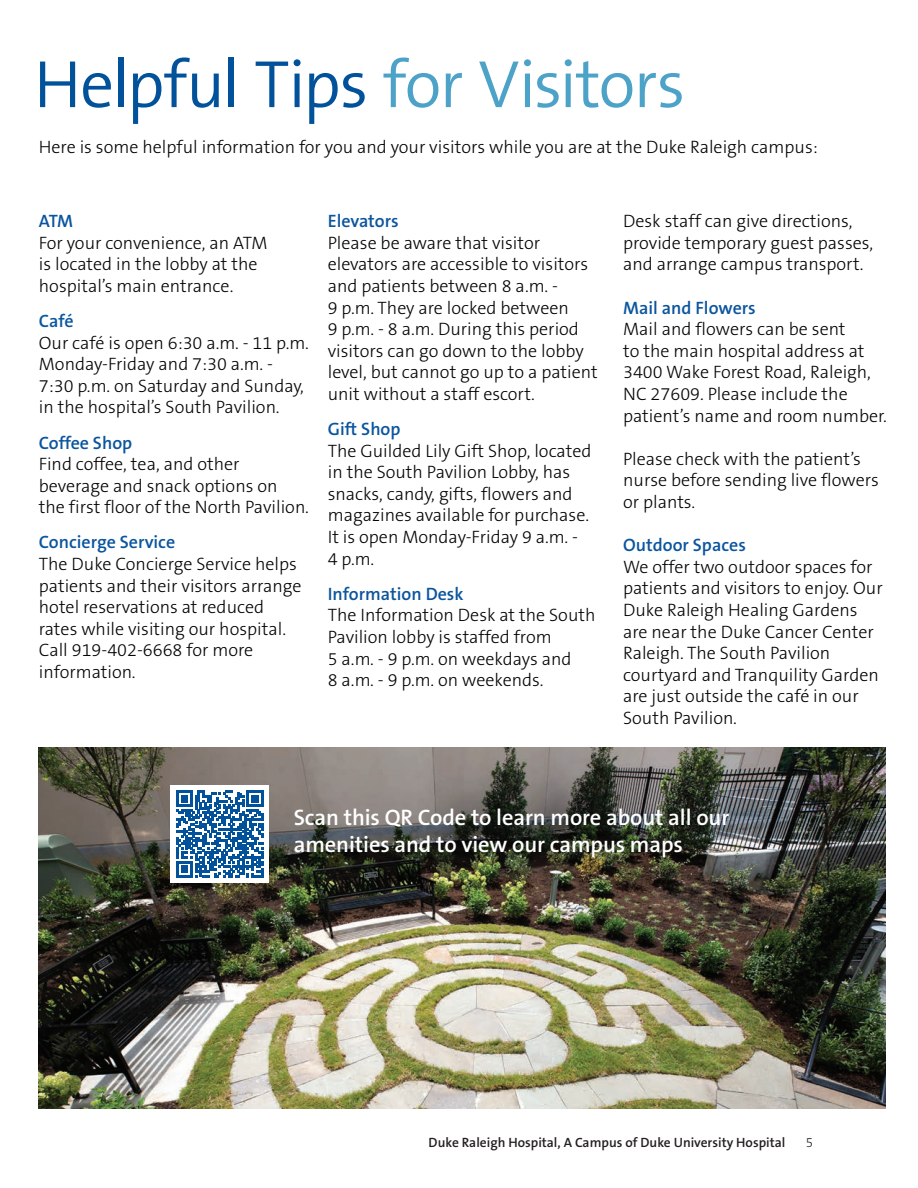
<style>
.page{position:relative;width:918px;height:1188px;background:#fff}
.page>*{position:absolute;margin:0;border:0;box-sizing:border-box;transform-origin:0 0}
.t1{font:300 67.5px "The Sans B W4";letter-spacing:-.025em;color:#01529a}
.t2{font:600 22.5px/27px "The Sans B W6";letter-spacing:-.005em;color:#fff}
.t3{font:300 18px/21.6px "The Sans B W3";color:#040503}
.t4{font:600 18px "The Sans B W6";color:#0b559e}
.t5{font:600 18px "The Sans B W6";color:#0a57a0}
.t6{font:600 13.5px "The Sans B W6";color:#231f20}
.t7{font:300 13.5px "The Sans B W3";color:#231f20}
.s1{color:#4da2c8}
</style>
<div class="page">
<img style="left:39px;top:748px;width:847px;height:361px">
<div style="left:171px;top:785px;width:98px;height:98px;background:#fff"></div>
<svg style="left:176px;top:790px;width:87px;height:87px"></svg>
<h2 class="t1" style="left:34px;top:41px;width:653px">Helpful Tips <span class="s1">for Visitors</span></h2>
<p class="t3" style="left:39px;top:136px;width:780px">Here is some helpful information for you and your visitors while you are at the Duke Raleigh campus:</p>
<h3 class="t4" style="left:39px;top:210px;width:36px">ATM</h3>
<p class="t3" style="left:39px;top:232px;width:230px">For your convenience, an ATM is located in the lobby at the hospital’s main entrance.</p>
<h3 class="t5" style="left:39px;top:309px;width:36px">Café</h3>
<p class="t3" style="left:39px;top:332px;width:271px">Our café is open 6:30 a.m. - 11 p.m.<br>Monday-Friday and 7:30 a.m. -<br>7:30 p.m. on Saturday and Sunday, in the hospital’s South Pavilion.</p>
<h3 class="t4" style="left:39px;top:431px;width:95px">Coffee Shop</h3>
<p class="t3" style="left:39px;top:453px;width:271px">Find coffee, tea, and other beverage and snack options on<br>the first floor of the North Pavilion.</p>
<h3 class="t4" style="left:39px;top:531px;width:138px">Concierge Service</h3>
<p class="t3" style="left:39px;top:553px;width:264px">The Duke Concierge Service helps patients and their visitors arrange hotel reservations at reduced rates while visiting our hospital.<br>Call 919-402-6668 for more information.</p>
<h3 class="t4" style="left:328px;top:210px;width:72px">Elevators</h3>
<p class="t3" style="left:328px;top:232px;width:271px">Please be aware that visitor elevators are accessible to visitors and patients between 8 a.m. -<br>9 p.m. They are locked between<br>9 p.m. - 8 a.m. During this period visitors can go down to the lobby level, but cannot go up to a patient unit without a staff escort.</p>
<h3 class="t4" style="left:328px;top:417px;width:74px">Gift Shop</h3>
<p class="t3" style="left:328px;top:440px;width:265px">The Guilded Lily Gift Shop, located in the South Pavilion Lobby, has snacks, candy, gifts, flowers and magazines available for purchase.<br>It is open Monday-Friday 9 a.m. -<br>4 p.m.</p>
<h3 class="t4" style="left:328px;top:582px;width:137px">Information Desk</h3>
<p class="t3" style="left:328px;top:605px;width:269px">The Information Desk at the South<br>Pavilion lobby is staffed from<br>5 a.m. - 9 p.m. on weekdays and<br>8 a.m. - 9 p.m. on weekends.</p>
<p class="t3" style="left:623px;top:210px;width:252px">Desk staff can give directions, provide temporary guest passes, and arrange campus transport.</p>
<h3 class="t4" style="left:623px;top:296px;width:134px">Mail and Flowers</h3>
<p class="t3" style="left:623px;top:318px;width:265px">Mail and flowers can be sent<br>to the main hospital address at<br>3400 Wake Forest Road, Raleigh,<br>NC 27609. Please include the patient’s name and room number.</p>
<p class="t3" style="left:623px;top:448px;width:257px">Please check with the patient’s nurse before sending live flowers or plants.</p>
<h3 class="t4" style="left:623px;top:534px;width:124px">Outdoor Spaces</h3>
<p class="t3" style="left:623px;top:556px;width:261px">We offer two outdoor spaces for patients and visitors to enjoy. Our<br>Duke Raleigh Healing Gardens are near the Duke Cancer Center<br>Raleigh. The South Pavilion courtyard and Tranquility Garden are just outside the café in our<br>South Pavilion.</p>
<p class="t2" style="left:294px;top:804px;width:437px">Scan this QR Code to learn more about all our amenities and to view our campus maps</p>
<p class="t6" style="left:429px;top:1134px;width:358px">Duke Raleigh Hospital, A Campus of Duke University Hospital</p>
<p class="t7" style="left:806px;top:1134px;width:9px">5</p>
</div>
